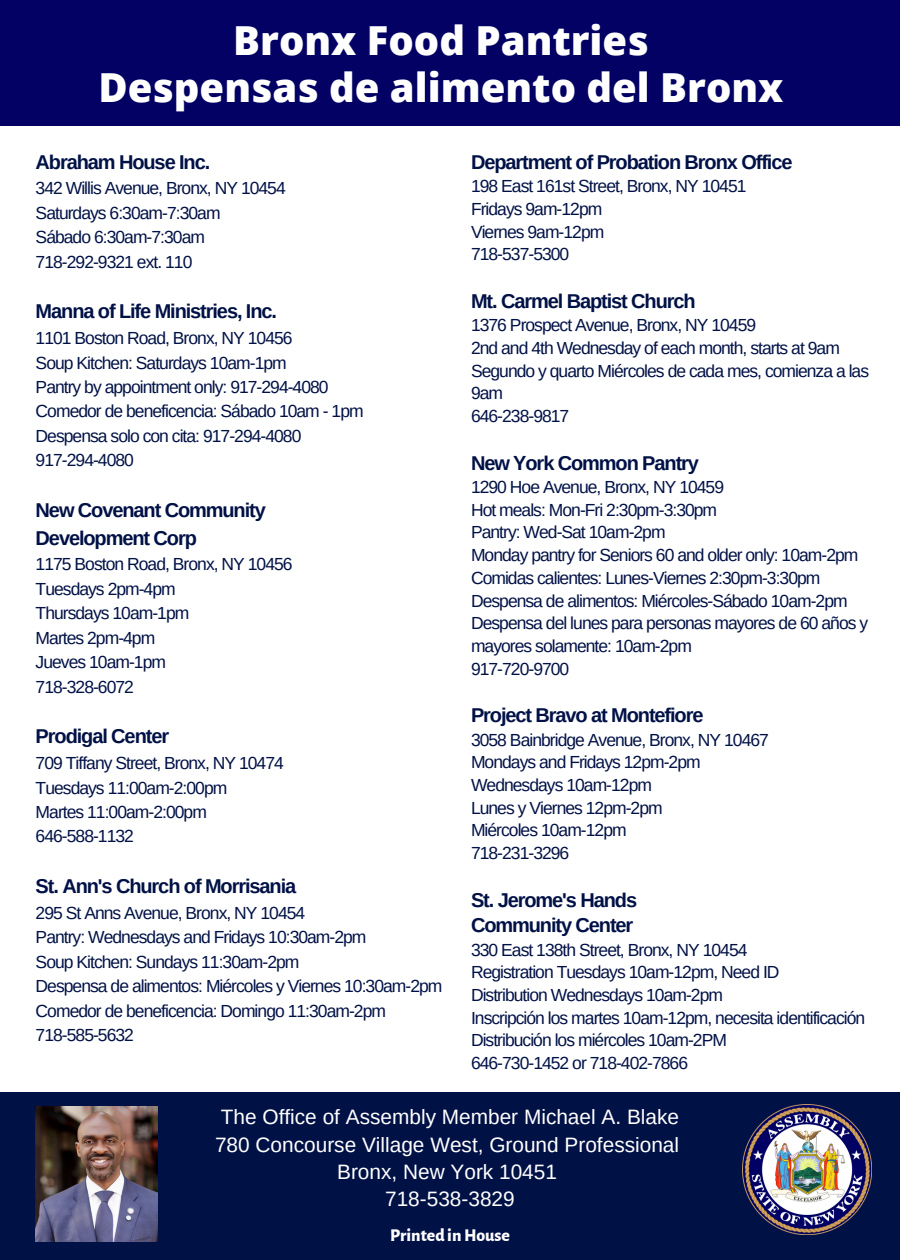
<style>
.page{position:relative;width:900px;height:1260px;background:#fff}
.page>*{position:absolute;margin:0;border:0;box-sizing:border-box;transform-origin:0 0}
.t1{font:800 40px/47px "Open Sans";color:#fff;text-align:center}
.t2{font:20.75px/27.2px "Arimo";color:#fff;text-align:center}
.t3{font:700 20px/27.5px "Arimo";letter-spacing:-.055em;color:#001146}
.t4{font:800 17.75px "Alegreya Sans";color:#fff}
.t5{font:17.5px/22.8px "Arimo";letter-spacing:-.055em;color:#001146}
</style>
<div class="page">
<div style="left:0;top:0;width:900px;height:126px;background:#030264"></div>
<div style="left:0;top:1093px;width:900px;height:167px;background:#001146"></div>
<img style="left:743px;top:1105px;width:129px;height:129px">
<img style="left:36px;top:1107px;width:122px;height:135px">
<h1 class="t1" style="left:99px;top:16px;width:686px">Bronx Food Pantries<br>Despensas de alimento del Bronx</h1>
<p class="t3" style="left:36px;top:148px;width:176px">Abraham House Inc.</p>
<p class="t5" style="left:36px;top:176px;width:252px;line-height:24.5px">342 Willis Avenue, Bronx, NY 10454<br>Saturdays 6:30am-7:30am<br>Sábado 6:30am-7:30am<br>718-292-9321 ext. 110</p>
<p class="t3" style="left:36px;top:298px;width:243px">Manna of Life Ministries, Inc.</p>
<p class="t5" style="left:36px;top:326px;width:330px;line-height:24.5px">1101 Boston Road, Bronx, NY 10456<br>Soup Kitchen: Saturdays 10am-1pm<br>Pantry by appointment only: 917-294-4080<br>Comedor de beneficencia: Sábado 10am - 1pm Despensa solo con cita: 917-294-4080<br>917-294-4080</p>
<p class="t3" style="left:36px;top:496px;width:232px">New Covenant Community<br>Development Corp</p>
<p class="t5" style="left:36px;top:552px;width:258px;line-height:24.5px">1175 Boston Road, Bronx, NY 10456<br>Tuesdays 2pm-4pm<br>Thursdays 10am-1pm<br>Martes 2pm-4pm<br>Jueves 10am-1pm<br>718-328-6072</p>
<p class="t3" style="left:36px;top:723px;width:135px">Prodigal Center</p>
<p class="t5" style="left:36px;top:751px;width:250px;line-height:24.5px">709 Tiffany Street, Bronx, NY 10474<br>Tuesdays 11:00am-2:00pm<br>Martes 11:00am-2:00pm<br>646-588-1132</p>
<p class="t3" style="left:36px;top:873px;width:262px">St. Ann's Church of Morrisania</p>
<p class="t5" style="left:36px;top:901px;width:408px;line-height:24.5px">295 St Anns Avenue, Bronx, NY 10454<br>Pantry: Wednesdays and Fridays 10:30am-2pm<br>Soup Kitchen: Sundays 11:30am-2pm<br>Despensa de alimentos: Miércoles y Viernes 10:30am-2pm Comedor de beneficencia: Domingo 11:30am-2pm 718-585-5632</p>
<p class="t3" style="left:471px;top:148px;width:323px">Department of Probation Bronx Office</p>
<p class="t5" style="left:471px;top:175px;width:277px">198 East 161st Street, Bronx, NY 10451<br>Fridays 9am-12pm<br>Viernes 9am-12pm<br>718-537-5300</p>
<p class="t3" style="left:471px;top:287px;width:226px">Mt. Carmel Baptist Church</p>
<p class="t5" style="left:471px;top:314px;width:400px">1376 Prospect Avenue, Bronx, NY 10459<br>2nd and 4th Wednesday of each month, starts at 9am<br>Segundo y quarto Miércoles de cada mes, comienza a las<br>9am<br>646-238-9817</p>
<p class="t3" style="left:471px;top:449px;width:230px">New York Common Pantry</p>
<p class="t5" style="left:471px;top:476px;width:399px">1290 Hoe Avenue, Bronx, NY 10459<br>Hot meals: Mon-Fri 2:30pm-3:30pm<br>Pantry: Wed-Sat 10am-2pm<br>Monday pantry for Seniors 60 and older only: 10am-2pm Comidas calientes: Lunes-Viernes 2:30pm-3:30pm Despensa de alimentos: Miércoles-Sábado 10am-2pm Despensa del lunes para personas mayores de 60 años y mayores solamente: 10am-2pm<br>917-720-9700</p>
<p class="t3" style="left:471px;top:702px;width:234px">Project Bravo at Montefiore</p>
<p class="t5" style="left:471px;top:728px;width:299px">3058 Bainbridge Avenue, Bronx, NY 10467<br>Mondays and Fridays 12pm-2pm<br>Wednesdays 10am-12pm<br>Lunes y Viernes 12pm-2pm<br>Miércoles 10am-12pm<br>718-231-3296</p>
<p class="t3" style="left:471px;top:887px;width:168px;line-height:25.8px">St. Jerome's Hands<br>Community Center</p>
<p class="t5" style="left:471px;top:938px;width:396px">330 East 138th Street, Bronx, NY 10454<br>Registration Tuesdays 10am-12pm, Need ID<br>Distribution Wednesdays 10am-2pm<br>Inscripción los martes 10am-12pm, necesita identificación Distribución los miércoles 10am-2PM<br>646-730-1452 or 718-402-7866</p>
<p class="t2" style="left:215px;top:1103px;width:466px">The Office of Assembly Member Michael A. Blake<br>780 Concourse Village West, Ground Professional<br>Bronx, New York 10451<br>718-538-3829</p>
<p class="t4" style="left:390px;top:1227px;width:122px">Printed in House</p>
</div>
